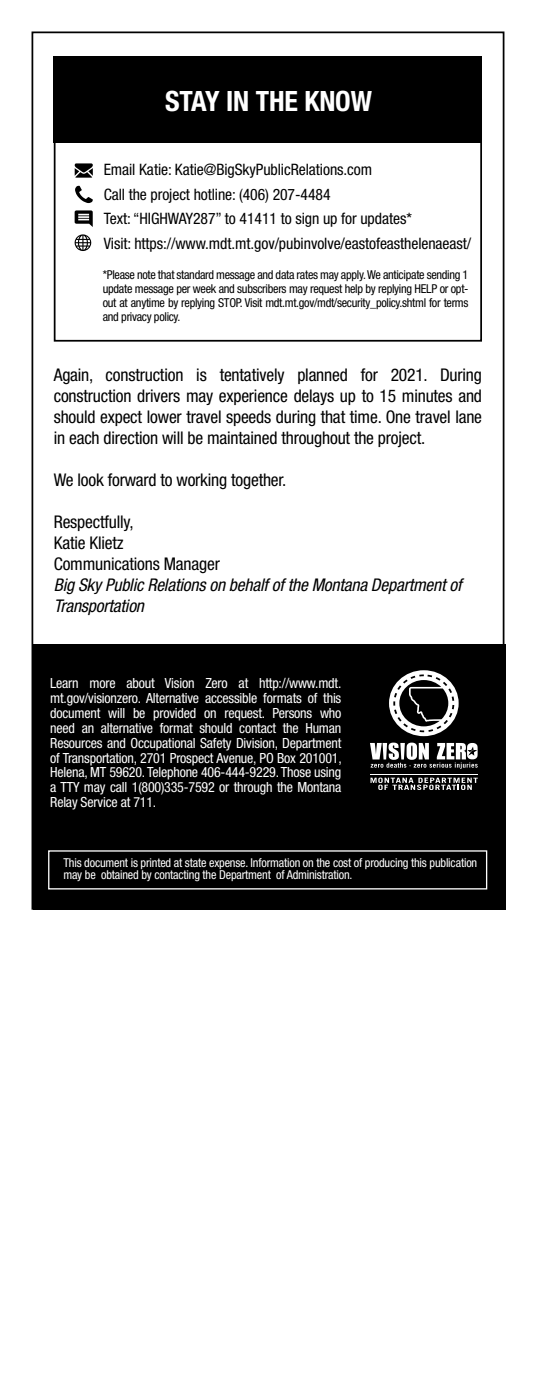
<style>
.page{position:relative;width:536px;height:1386px;background:#fff}
.page>*{position:absolute;margin:0;border:0;box-sizing:border-box;transform-origin:0 0}
.t1{font:700 condensed 28px "Helvetica Neue";letter-spacing:-.005em;color:#fff}
.t2{font:condensed 17.5px/21px "Helvetica Neue";letter-spacing:-.01em;color:#000;text-align:justify}
.t3{font:italic condensed 17.5px/21px "Helvetica Neue";letter-spacing:-.01em;color:#000}
.t4{font:condensed 15.75px/24.5px "Helvetica Neue";letter-spacing:-.005em;color:#000}
.t5{font:condensed 14px/14.9px "Helvetica Neue";letter-spacing:-.015em;color:#fff;text-align:justify}
.t6{font:condensed 12.25px/14px "Helvetica Neue";letter-spacing:-.025em;color:#000;text-align:justify}
.t7{font:condensed 12.25px/12.2px "Helvetica Neue";letter-spacing:-.015em;color:#fff}
</style>
<div class="page">
<div style="left:33px;top:645px;width:472px;height:265px;background:#000"></div>
<div style="left:48px;top:850px;width:439px;height:40px;border:1px solid #fff"></div>
<svg style="left:75px;top:163px;width:18px;height:15px"></svg>
<svg style="left:75px;top:186px;width:18px;height:17px"></svg>
<svg style="left:75px;top:210px;width:18px;height:17px"></svg>
<div style="left:54px;top:56px;width:428px;height:87px;background:#000"></div>
<svg style="left:75px;top:234px;width:16px;height:17px"></svg>
<div style="left:54px;top:99px;width:428px;height:243px;border:2px solid #000"></div>
<svg style="left:370px;top:778px;width:107px;height:12px"></svg>
<svg style="left:370px;top:743px;width:107px;height:26px"></svg>
<hr style="left:370px;top:774px;width:107px;height:1px;background:#fff">
<svg style="left:389px;top:670px;width:69px;height:66px"></svg>
<h1 class="t1" style="left:165px;top:84px;width:208px">STAY IN THE KNOW</h1>
<p class="t4" style="left:104px;top:157px;width:369px">Email Katie: Katie@BigSkyPublicRelations.com<br>Call the project hotline: (406) 207-4484<br>Text: “HIGHWAY287” to 41411 to sign up for updates*<br>Visit: https://www.mdt.mt.gov/pubinvolve/eastofeasthelenaeast/</p>
<p class="t6" style="left:103px;top:267px;width:367px">*Please note that standard message and data rates may apply. We anticipate sending 1 update message per week and subscribers may request help by replying HELP or opt&shy;out at anytime by replying STOP. Visit mdt.mt.gov/mdt/security_policy.shtml for terms and privacy policy.</p>
<p class="t2" style="left:54px;top:364px;width:429px">Again, construction is tentatively planned for 2021. During construction drivers may experience delays up to 15 minutes and should expect lower travel speeds during that time. One travel lane in each direction will be maintained throughout the project.</p>
<p class="t2" style="left:54px;top:469px;width:234px">We look forward to working together.</p>
<p class="t2" style="left:54px;top:511px;width:168px;text-align:left">Respectfully,<br>Katie Klietz<br>Communications Manager</p>
<p class="t3" style="left:54px;top:574px;width:409px">Big Sky Public Relations on behalf of the Montana Department of<br>Transportation</p>
<p class="t5" style="left:50px;top:676px;width:293px">Learn more about Vision Zero at http://www.mdt. mt.gov/visionzero. Alternative accessible formats of this document will be provided on request. Persons who need an alternative format should contact the Human Resources and Occupational Safety Division, Department of Transportation, 2701 Prospect Avenue, PO Box 201001, Helena, MT 59620. Telephone 406-444-9229. Those using a TTY may call 1(800)335-7592 or through the Montana Relay Service at 711.</p>
<p class="t7" style="left:63px;top:856px;width:415px">This document is printed at state expense. Information on the cost of producing this publication may be obtained by contacting the Department of Administration.</p>
</div>
